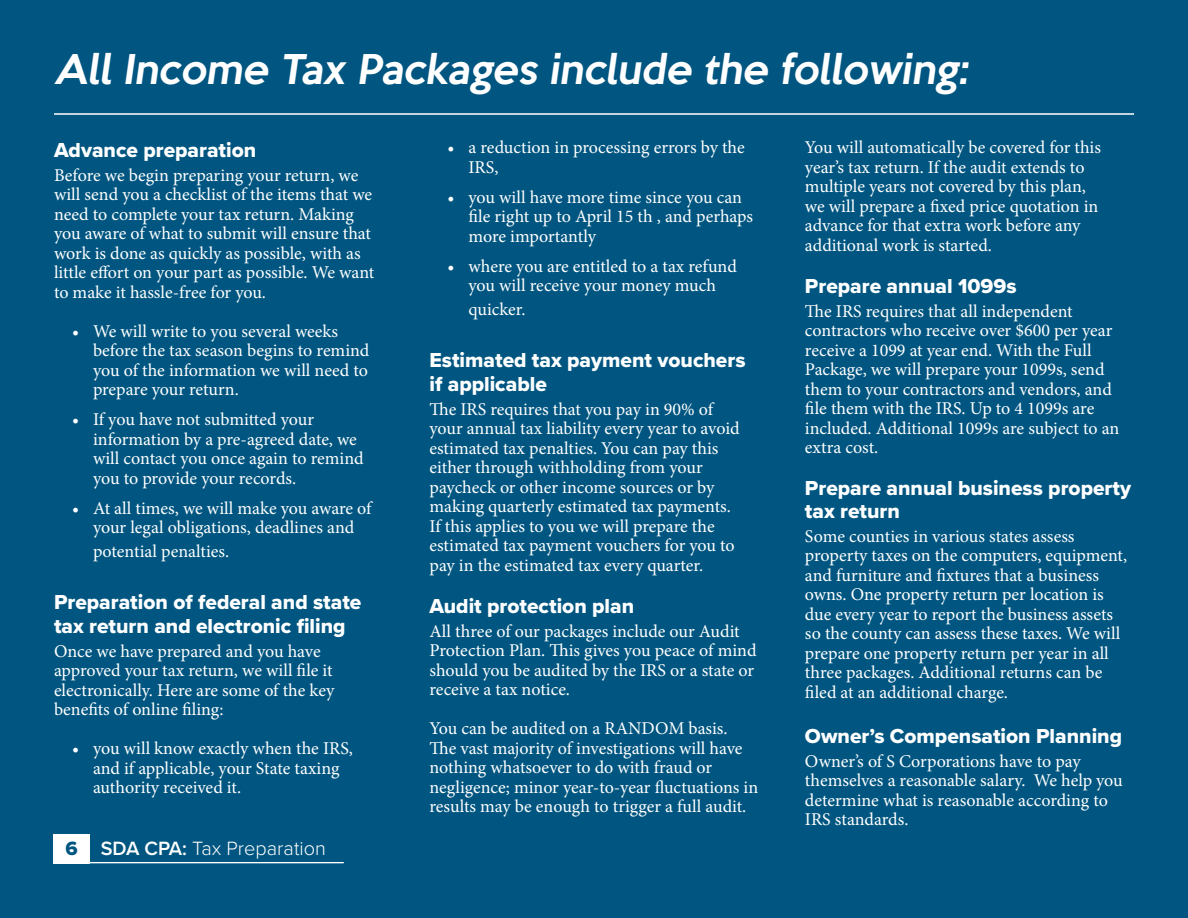
<style>
.page{position:relative;width:1188px;height:918px;background:#015681}
.page>*{position:absolute;margin:0;border:0;box-sizing:border-box;transform-origin:0 0}
.t1{font:500 37.5px "Keep Calm";color:#fff}
.t2{font:21px/23.4px "Proxima Nova Extrabld";color:#fff}
.t3{font:300 19.95px "Proxima Nova";color:#fff}
.t4{font:18px/19.5px "Minion Pro";letter-spacing:-.005em;color:#fff}
.s1{font-family:"Proxima Nova Extrabld";font-weight:400;color:#015681}
.s2{font-weight:600}
</style>
<div class="page">
<hr style="left:54px;top:113px;width:1080px;height:2px;background:#fff">
<div style="left:54px;top:834px;width:36px;height:29px;background:#fff"></div>
<hr style="left:90px;top:862px;width:254px;height:1px;background:#fff">
<h1 class="t1" style="left:54px;top:37px;width:923px">All Income Tax Packages include the following:</h1>
<p class="t2" style="left:54px;top:138px;width:204px">Advance preparation</p>
<p class="t4" style="left:54px;top:166px;width:322px">Before we begin preparing your return, we will send you a checklist of the items that we need to complete your tax return. Making you aware of what to submit will ensure that work is done as quickly as possible, with as little effort on your part as possible. We want to make it hassle-free for you.</p>
<p class="t4" style="left:93px;top:322px;width:278px;text-indent:-21px">• We will write to you several weeks before the tax season begins to remind you of the information we will need to prepare your return.</p>
<p class="t4" style="left:93px;top:410px;width:272px;text-indent:-21px">• If you have not submitted your information by a pre-agreed date, we will contact you once again to remind you to provide your records.</p>
<p class="t4" style="left:72px;top:499px;width:301px;text-align:center">• At all times, we will make you aware of your legal obligations, deadlines and</p>
<p class="t4" style="left:93px;top:541px;width:138px">potential penalties.</p>
<p class="t2" style="left:54px;top:590px;width:309px">Preparation of federal and state tax return and electronic filing</p>
<p class="t4" style="left:54px;top:641px;width:282px">Once we have prepared and you have approved your tax return, we will file it electronically. Here are some of the key benefits of online filing:</p>
<p class="t4" style="left:93px;top:739px;width:261px;text-indent:-21px">• you will know exactly when the IRS, and if applicable, your State taxing authority received it.</p>
<p class="t3" style="left:66px;top:834px;width:262px"><span class="s1">6</span> <span class="s2">SDA CPA:</span> Tax Preparation</p>
<p class="t4" style="left:469px;top:138px;width:278px;text-indent:-21px">• a reduction in processing errors by the<br>IRS,</p>
<p class="t4" style="left:469px;top:188px;width:286px;text-indent:-21px">• you will have more time since you can file right up to April 15 th , and perhaps more importantly</p>
<p class="t4" style="left:447px;top:257px;width:291px;text-align:center">• where you are entitled to a tax refund you will receive your money much</p>
<p class="t4" style="left:469px;top:299px;width:58px">quicker.</p>
<p class="t2" style="left:429px;top:348px;width:318px">Estimated tax payment vouchers if applicable</p>
<p class="t4" style="left:429px;top:399px;width:312px">The IRS requires that you pay in 90% of your annual tax liability every year to avoid estimated tax penalties. You can pay this either through withholding from your paycheck or other income sources or by making quarterly estimated tax payments.<br>If this applies to you we will prepare the estimated tax payment vouchers for you to pay in the estimated tax every quarter.</p>
<p class="t2" style="left:429px;top:594px;width:206px">Audit protection plan</p>
<p class="t4" style="left:429px;top:621px;width:329px">All three of our packages include our Audit Protection Plan. This gives you peace of mind should you be audited by the IRS or a state or receive a tax notice.</p>
<p class="t4" style="left:429px;top:719px;width:330px">You can be audited on a RANDOM basis.<br>The vast majority of investigations will have nothing whatsoever to do with fraud or negligence; minor year-to-year fluctuations in results may be enough to trigger a full audit.</p>
<p class="t4" style="left:805px;top:138px;width:298px">You will automatically be covered for this year’s tax return. If the audit extends to multiple years not covered by this plan, we will prepare a fixed price quotation in advance for that extra work before any additional work is started.</p>
<p class="t2" style="left:805px;top:274px;width:213px">Prepare annual 1099s</p>
<p class="t4" style="left:805px;top:302px;width:316px">The IRS requires that all independent contractors who receive over $600 per year receive a 1099 at year end. With the Full Package, we will prepare your 1099s, send them to your contractors and vendors, and file them with the IRS. Up to 4 1099s are included. Additional 1099s are subject to an extra cost.</p>
<p class="t2" style="left:805px;top:477px;width:328px;line-height:22.5px">Prepare annual business property tax return</p>
<p class="t4" style="left:805px;top:527px;width:324px">Some counties in various states assess property taxes on the computers, equipment, and furniture and fixtures that a business owns. One property return per location is due every year to report the business assets so the county can assess these taxes. We will prepare one property return per year in all three packages. Additional returns can be filed at an additional charge.</p>
<p class="t2" style="left:805px;top:724px;width:319px">Owner’s Compensation Planning</p>
<p class="t4" style="left:805px;top:752px;width:319px">Owner’s of S Corporations have to pay themselves a reasonable salary. We help you determine what is reasonable according to IRS standards.</p>
</div>
